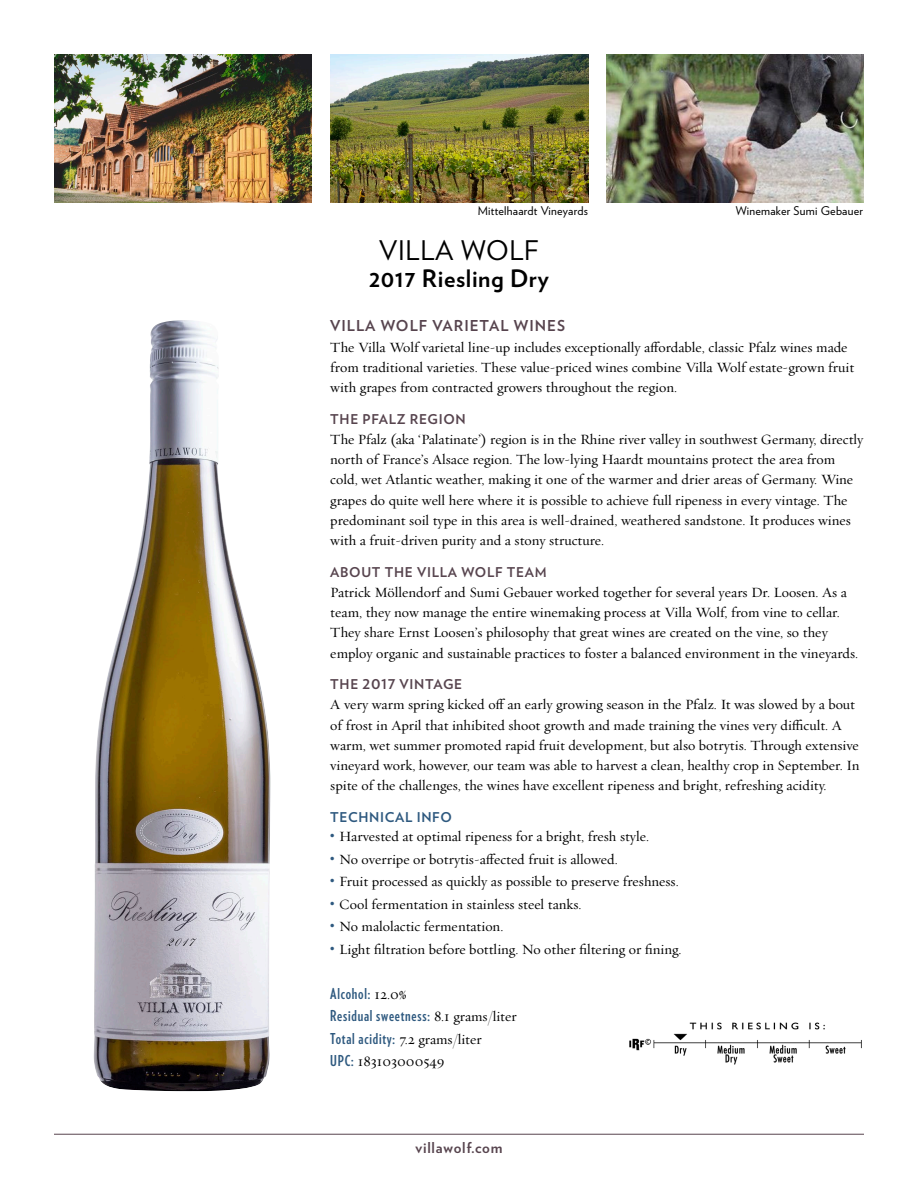
<style>
.page{position:relative;width:918px;height:1188px;background:#fff}
.page>*{position:absolute;margin:0;border:0;box-sizing:border-box;transform-origin:0 0}
.HD_1-V{font:27px "Verlag";letter-spacing:.025em;color:#000}
.HD_1A-V{font:700 24px "Verlag";letter-spacing:.025em;color:#000}
.Tech_Info_Bullets{font:700 15px "Verlag Compressed";letter-spacing:.05em;color:#2e597f}
.Hd2-V{font:700 15px "Verlag";letter-spacing:.065em;color:#57444e}
.Text-Requiem{font:14.25px/20.2px "Requiem Text";color:#000}
.Tech_Info_Bullets-2{font:14.25px "Requiem Text";color:#000}
.subhd_1{font:700 13.5px "Verlag";letter-spacing:.05em;color:#57444e}
.subhd_blue{font:700 13.5px "Verlag";letter-spacing:.05em;color:#2e597f}
.Captions{font:12px "Verlag";letter-spacing:.02em;color:#000}
.s1{font-family:"Verlag Compressed";font-weight:700;font-size:15px;color:#2e597f}
.s2{font-family:"Requiem Text";font-weight:400;font-size:14.25px;color:#000}
</style>
<div class="page">
<hr style="left:54px;top:1134px;width:810px;height:1px;background:#57444e">
<img style="left:54px;top:54px;width:258px;height:148px">
<img style="left:330px;top:54px;width:258px;height:148px">
<img style="left:606px;top:54px;width:258px;height:148px">
<img style="left:93px;top:320px;width:178px;height:772px">
<img style="left:629px;top:1022px;width:233px;height:43px">
<p class="Captions" style="left:478px;top:202px;width:112px">Mittelhaardt Vineyards</p>
<p class="Captions" style="left:736px;top:202px;width:129px">Winemaker Sumi Gebauer</p>
<p class="HD_1-V" style="left:379px;top:230px;width:161px">VILLA WOLF</p>
<p class="HD_1A-V" style="left:369px;top:260px;width:181px">2017 Riesling Dry</p>
<p class="Hd2-V" style="left:330px;top:314px;width:236px">VILLA WOLF VARIETAL WINES</p>
<p class="Text-Requiem" style="left:330px;top:336px;width:525px">The Villa Wolf varietal line-up includes exceptionally affordable, classic Pfalz wines made from traditional varieties. These value-priced wines combine Villa Wolf estate-grown fruit with grapes from contracted growers throughout the region.</p>
<p class="subhd_1" style="left:330px;top:408px;width:137px">THE PFALZ REGION</p>
<p class="Text-Requiem" style="left:330px;top:429px;width:535px">The Pfalz (aka ‘Palatinate’) region is in the Rhine river valley in southwest Germany, directly north of France’s Alsace region. The low-lying Haardt mountains protect the area from cold, wet Atlantic weather, making it one of the warmer and drier areas of Germany. Wine grapes do quite well here where it is possible to achieve full ripeness in every vintage. The predominant soil type in this area is well-drained, weathered sandstone. It produces wines with a fruit-driven purity and a stony structure.</p>
<p class="subhd_1" style="left:330px;top:561px;width:218px">ABOUT THE VILLA WOLF TEAM</p>
<p class="Text-Requiem" style="left:330px;top:582px;width:529px">Patrick Möllendorf and Sumi Gebauer worked together for several years Dr. Loosen. As a team, they now manage the entire winemaking process at Villa Wolf, from vine to cellar.<br>They share Ernst Loosen’s philosophy that great wines are created on the vine, so they employ organic and sustainable practices to foster a balanced environment in the vineyards.</p>
<p class="subhd_1" style="left:330px;top:674px;width:133px">THE 2017 VINTAGE</p>
<p class="Text-Requiem" style="left:330px;top:694px;width:531px">A very warm spring kicked off an early growing season in the Pfalz. It was slowed by a bout of frost in April that inhibited shoot growth and made training the vines very difficult. A warm, wet summer promoted rapid fruit development, but also botrytis. Through extensive vineyard work, however, our team was able to harvest a clean, healthy crop in September. In spite of the challenges, the wines have excellent ripeness and bright, refreshing acidity.</p>
<p class="subhd_blue" style="left:330px;top:807px;width:123px">TECHNICAL INFO</p>
<p class="Tech_Info_Bullets-2" style="left:330px;top:826px;width:320px"><span class="s1">•</span> Harvested at optimal ripeness for a bright, fresh style.</p>
<p class="Tech_Info_Bullets-2" style="left:330px;top:849px;width:289px"><span class="s1">•</span> No overripe or botrytis-affected fruit is allowed.</p>
<p class="Tech_Info_Bullets-2" style="left:330px;top:871px;width:350px"><span class="s1">•</span> Fruit processed as quickly as possible to preserve freshness.</p>
<p class="Tech_Info_Bullets-2" style="left:330px;top:894px;width:253px"><span class="s1">•</span> Cool fermentation in stainless steel tanks.</p>
<p class="Tech_Info_Bullets-2" style="left:330px;top:916px;width:175px"><span class="s1">•</span> No malolactic fermentation.</p>
<p class="Tech_Info_Bullets-2" style="left:330px;top:939px;width:353px"><span class="s1">•</span> Light filtration before bottling. No other filtering or fining.</p>
<p class="Tech_Info_Bullets" style="left:330px;top:983px;width:78px">Alcohol: <span class="s2">12.0%</span></p>
<p class="Tech_Info_Bullets" style="left:330px;top:1005px;width:188px">Residual sweetness: <span class="s2">8.1 grams/liter</span></p>
<p class="Tech_Info_Bullets-2" style="left:330px;top:1029px;width:153px"><span class="s1">Total acidity:</span> 7.2 grams/liter</p>
<p class="Tech_Info_Bullets-2" style="left:330px;top:1051px;width:116px"><span class="s1">UPC:</span> 183103000549</p>
<p class="Hd2-V" style="left:415px;top:1135px;width:89px">villawolf.com</p>
</div>
